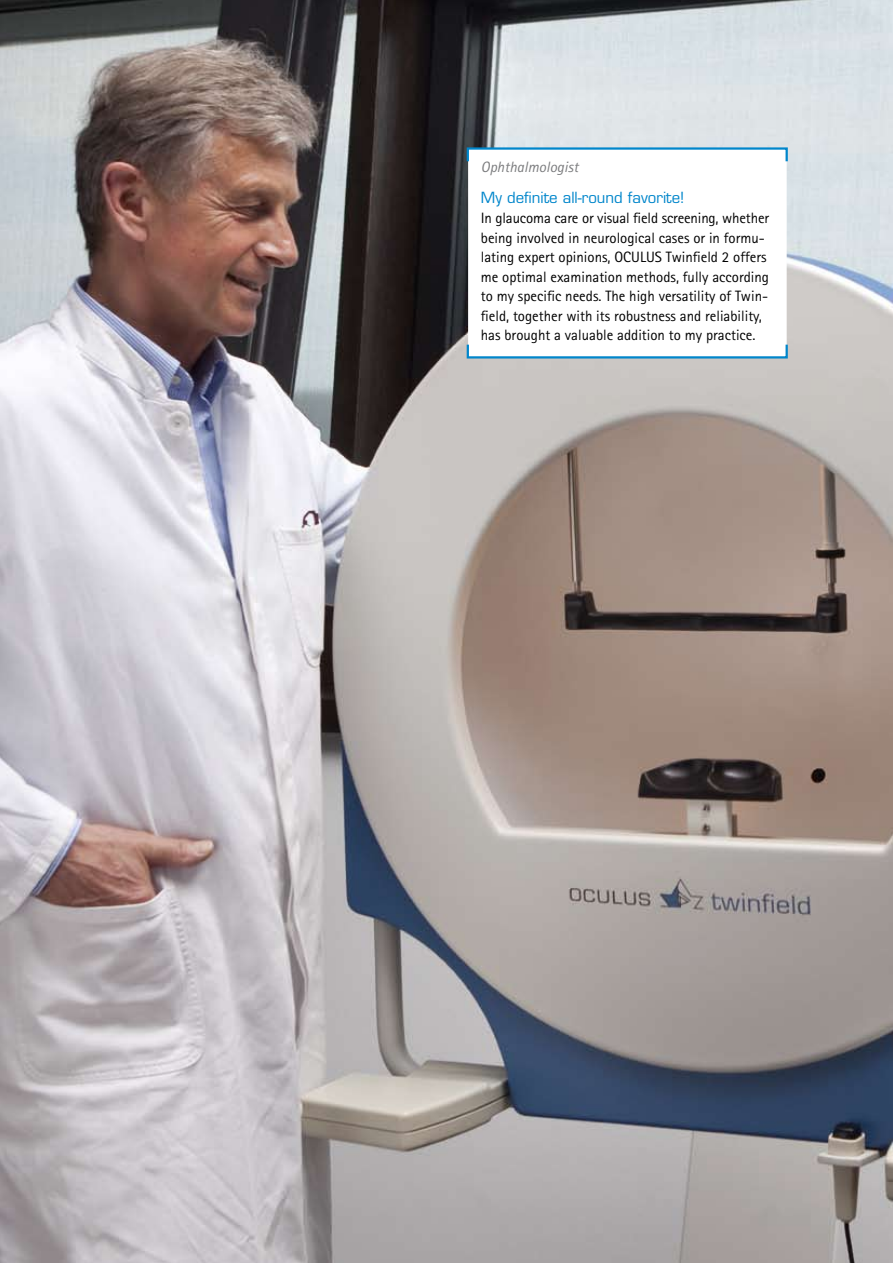
<style>
.page{position:relative;width:893px;height:1263px;background:#fff}
.page>*{position:absolute;margin:0;border:0;box-sizing:border-box;transform-origin:0 0}
.t1{font:15px/19.5px "Rotis Sans Serif";color:#000}
.t2{font:15px "Eurostile";color:#0086cb}
.t3{font:italic 15px "Rotis Sans Serif";color:#7b7c7e}
</style>
<div class="page">
<img style="left:0;top:0;width:893px;height:1263px">
<svg style="left:468px;top:150px;width:319px;height:205px"></svg>
<div style="left:467px;top:147px;width:321px;height:15px;border:2px solid #0086cb"></div>
<div style="left:467px;top:343px;width:321px;height:15px;border:2px solid #0086cb"></div>
<p class="t3" style="left:481px;top:158px;width:99px">Ophthalmologist</p>
<p class="t2" style="left:481px;top:188px;width:205px">My definite all-round favorite!</p>
<p class="t1" style="left:481px;top:208px;width:290px">In glaucoma care or visual field screening, whether being involved in neurological cases or in formu&shy;lating expert opinions, OCULUS Twinfield 2 offers me optimal examination methods, fully according to my specific needs. The high versatility of Twin&shy;field, together with its robustness and reliability, has brought a valuable addition to my practice.</p>
</div>
